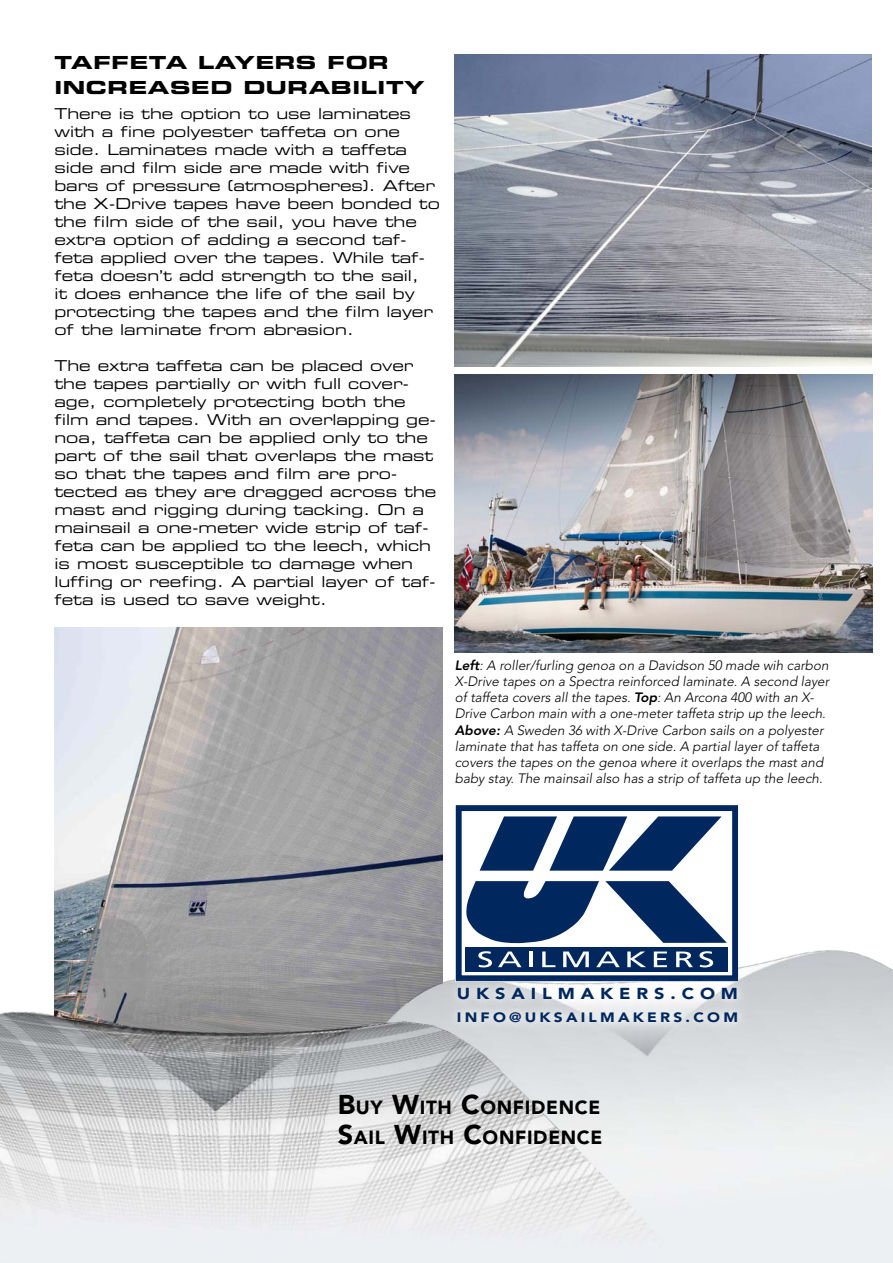
<style>
.page{position:relative;width:893px;height:1263px;background:#fff}
.page>*{position:absolute;margin:0;border:0;box-sizing:border-box;transform-origin:0 0}
.t1{font:900 18.9px/30px "Avenir";letter-spacing:.035em;color:#000}
.t2{font:18px/25.2px "Eurostile LT Bold Extended Two";letter-spacing:.03em;color:#000;scale:1.1 1}
.t3{font:900 15.75px "Avenir";letter-spacing:.325em;color:#00285e;scale:1.15 1}
.t4{font:15px/18px "Eurostile LT Extended Two";letter-spacing:-.005em;color:#000}
.t5{font:italic 300 13.5px/16.2px "Avenir";color:#000}
.t6{font:900 13.5px "Avenir";letter-spacing:.205em;color:#00285e;scale:1.15 1}
.s1{font-weight:800}
.s2{font-size:27px}
</style>
<div class="page">
<img style="left:54px;top:627px;width:388px;height:342px">
<img style="left:140px;top:843px;width:753px;height:420px">
<img style="left:0;top:969px;width:692px;height:294px">
<div style="left:456px;top:805px;width:282px;height:176px;background:#fff"></div>
<div style="left:456px;top:805px;width:282px;height:176px;border:6px solid #00285e"></div>
<div style="left:466px;top:947px;width:262px;height:25px;background:#00285e"></div>
<svg style="left:466px;top:881px;width:133px;height:62px"></svg>
<svg style="left:605px;top:881px;width:122px;height:62px"></svg>
<svg style="left:480px;top:816px;width:242px;height:55px"></svg>
<svg style="left:478px;top:951px;width:14px;height:16px"></svg>
<svg style="left:498px;top:951px;width:23px;height:16px"></svg>
<hr style="left:529px;top:951px;width:3px;height:16px;background:#fff">
<svg style="left:542px;top:951px;width:13px;height:16px"></svg>
<svg style="left:563px;top:951px;width:26px;height:16px"></svg>
<svg style="left:596px;top:951px;width:24px;height:16px"></svg>
<svg style="left:627px;top:951px;width:19px;height:16px"></svg>
<svg style="left:654px;top:951px;width:13px;height:16px"></svg>
<svg style="left:676px;top:951px;width:17px;height:16px"></svg>
<svg style="left:699px;top:951px;width:14px;height:16px"></svg>
<img style="left:455px;top:54px;width:417px;height:313px">
<img style="left:455px;top:375px;width:417px;height:277px">
<div style="left:448px;top:978px;width:299px;height:54px;background:#fff;opacity:.75"></div>
<p class="t2" style="left:54px;top:50px;width:338px">TAFFETA LAYERS FOR<br>INCREASED DURABILITY</p>
<p class="t4" style="left:54px;top:104px;width:387px">There is the option to use laminates with a fine polyester taffeta on one side. Laminates made with a taffeta side and film side are made with five bars of pressure (atmospheres). After the X-Drive tapes have been bonded to the film side of the sail, you have the extra option of adding a second taf&shy;feta applied over the tapes. While taf&shy;feta doesn’t add strength to the sail,<br>it does enhance the life of the sail by protecting the tapes and the film layer of the laminate from abrasion.</p>
<p class="t4" style="left:54px;top:356px;width:383px">The extra taffeta can be placed over the tapes partially or with full cover&shy;age, completely protecting both the film and tapes. With an overlapping ge&shy;noa, taffeta can be applied only to the part of the sail that overlaps the mast so that the tapes and film are pro&shy;tected as they are dragged across the mast and rigging during tacking. On a mainsail a one-meter wide strip of taf&shy;feta can be applied to the leech, which is most susceptible to damage when luffing or reefing. A partial layer of taf&shy;feta is used to save weight.</p>
<p class="t5" style="left:455px;top:657px;width:376px"><span class="s1">Left</span>: A roller/furling genoa on a Davidson 50 made wih carbon X-Drive tapes on a Spectra reinforced laminate. A second layer of taffeta covers all the tapes. <span class="s1">Top</span>: An Arcona 400 with an X-Drive Carbon main with a one-meter taffeta strip up the leech.<br><span class="s1">Above:</span> A Sweden 36 with X-Drive Carbon sails on a polyester laminate that has taffeta on one side. A partial layer of taffeta covers the tapes on the genoa where it overlaps the mast and baby stay. The mainsail also has a strip of taffeta up the leech.</p>
<p class="t3" style="left:457px;top:984px;width:246px">UKSAILMAKERS.COM</p>
<p class="t6" style="left:457px;top:1009px;width:246px">INFO@UKSAILMAKERS.COM</p>
<p class="t1" style="left:338px;top:1092px;width:266px"><span class="s2">B</span>UY <span class="s2">W</span>ITH <span class="s2">C</span>ONFIDENCE<br><span class="s2">S</span>AIL <span class="s2">W</span>ITH <span class="s2">C</span>ONFIDENCE</p>
</div>
